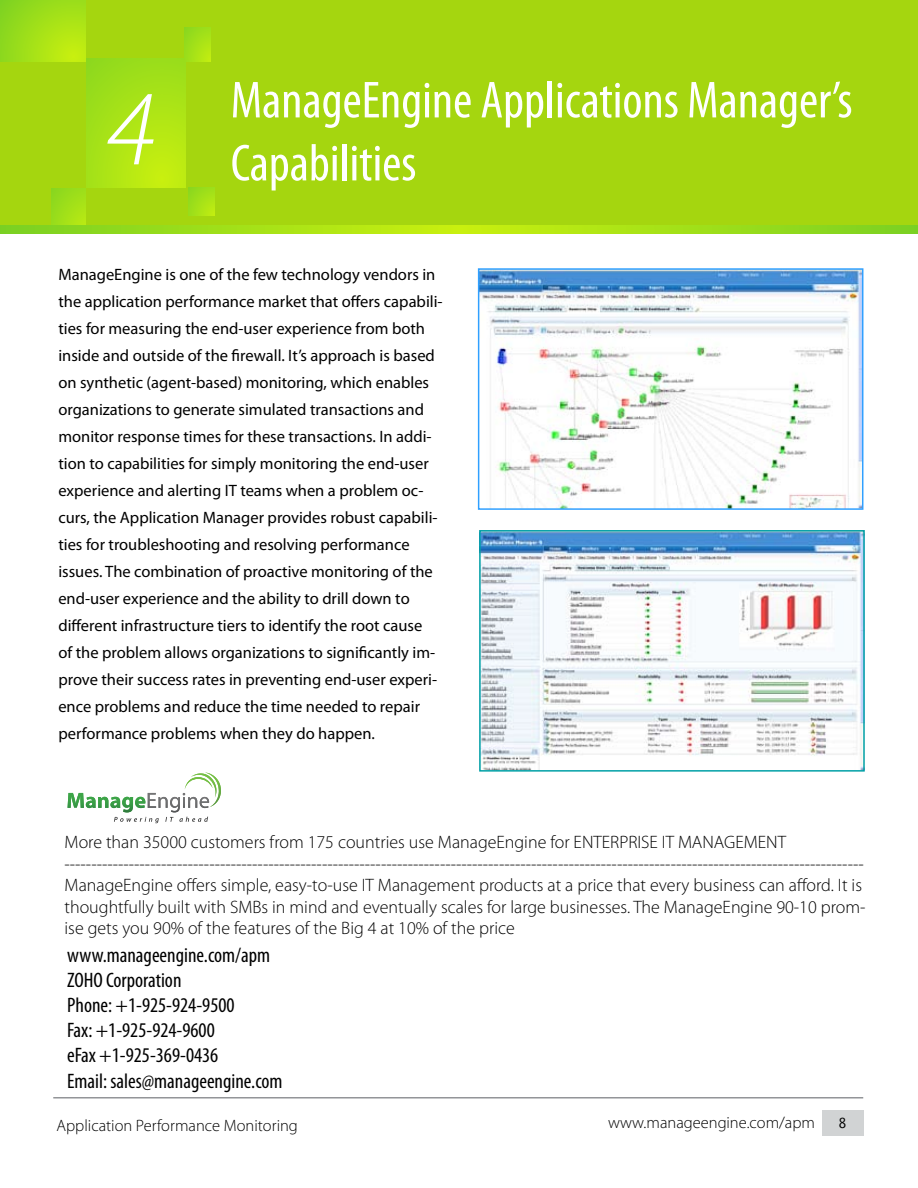
<style>
.page{position:relative;width:918px;height:1188px;background:#fff}
.page>*{position:absolute;margin:0;border:0;box-sizing:border-box;transform-origin:0 0}
.t1{font:condensed 52.5px/63px "Myriad Pro";color:#fff}
.t2{font:condensed 21px/25.2px "Myriad Pro";color:#000}
.t3{font:300 18px/21.6px "Myriad Pro";color:#000}
.t4{font:16.5px/27px "Myriad Pro";color:#000}
.t5{font:300 16.5px "Myriad Pro";color:#000}
.t6{font:16.5px "Delicious";color:#000}
.s1{font-weight:300;font-style:italic;font-stretch:normal;font-size:108px}
</style>
<div class="page">
<div style="left:822px;top:1110px;width:42px;height:25px;background:#d1d3d4"></div>
<hr style="left:53px;top:1097px;width:810px;height:2px;background:#939598">
<div style="left:1px;top:0;width:917px;height:234px;background:#a5d60f"></div>
<svg style="left:0;top:0;width:86px;height:61px"></svg>
<svg style="left:87px;top:59px;width:98px;height:129px"></svg>
<svg style="left:184px;top:27px;width:26px;height:34px"></svg>
<div style="left:188px;top:187px;width:26px;height:29px;background:linear-gradient(to right,#94db1c,#b1e615)"></div>
<svg style="left:51px;top:189px;width:35px;height:36px"></svg>
<svg style="left:0;top:225px;width:918px;height:9px"></svg>
<img style="left:482px;top:533px;width:380px;height:236px">
<div style="left:479px;top:530px;width:386px;height:242px;border:2px solid #00a0a6"></div>
<img style="left:481px;top:271px;width:379px;height:236px">
<div style="left:478px;top:268px;width:385px;height:242px;border:2px solid #30a0ff"></div>
<svg style="left:68px;top:772px;width:153px;height:51px"></svg>
<h1 class="t1" style="left:231px;top:68px;width:623px;text-indent:-125px"><span class="s1">4</span> ManageEngine Applications Manager’s<br>Capabilities</h1>
<p class="t4" style="left:58px;top:261px;width:386px">ManageEngine is one of the few technology vendors in the application performance market that offers capabili&shy;ties for measuring the end-user experience from both inside and outside of the firewall. It’s approach is based on synthetic (agent-based) monitoring, which enables organizations to generate simulated transactions and monitor response times for these transactions. In addi&shy;tion to capabilities for simply monitoring the end-user experience and alerting IT teams when a problem oc&shy;curs, the Application Manager provides robust capabili&shy;ties for troubleshooting and resolving performance issues. The combination of proactive monitoring of the end-user experience and the ability to drill down to different infrastructure tiers to identify the root cause<br>of the problem allows organizations to significantly im&shy;prove their success rates in preventing end-user experi&shy;ence problems and reduce the time needed to repair performance problems when they do happen.</p>
<p class="t3" style="left:65px;top:831px;width:803px">More than 35000 customers from 175 countries use ManageEngine for ENTERPRISE IT MANAGEMENT ----------------------------------------------------------------------------------------------------------------------------------------------------- ManageEngine offers simple, easy-to-use IT Management products at a price that every business can afford. It is thoughtfully built with SMBs in mind and eventually scales for large businesses. The ManageEngine 90-10 prom&shy;ise gets you 90% of the features of the Big 4 at 10% of the price</p>
<p class="t2" style="left:67px;top:942px;width:217px">www.manageengine.com/apm<br>ZOHO Corporation<br>Phone: +1-925-924-9500<br>Fax: +1-925-924-9600<br>eFax +1-925-369-0436<br>Email: sales@manageengine.com</p>
<p class="t5" style="left:57px;top:1116px;width:243px">Application Performance Monitoring</p>
<p class="t5" style="left:608px;top:1113px;width:208px">www.manageengine.com/apm</p>
<p class="t6" style="left:839px;top:1114px;width:9px">8</p>
</div>
